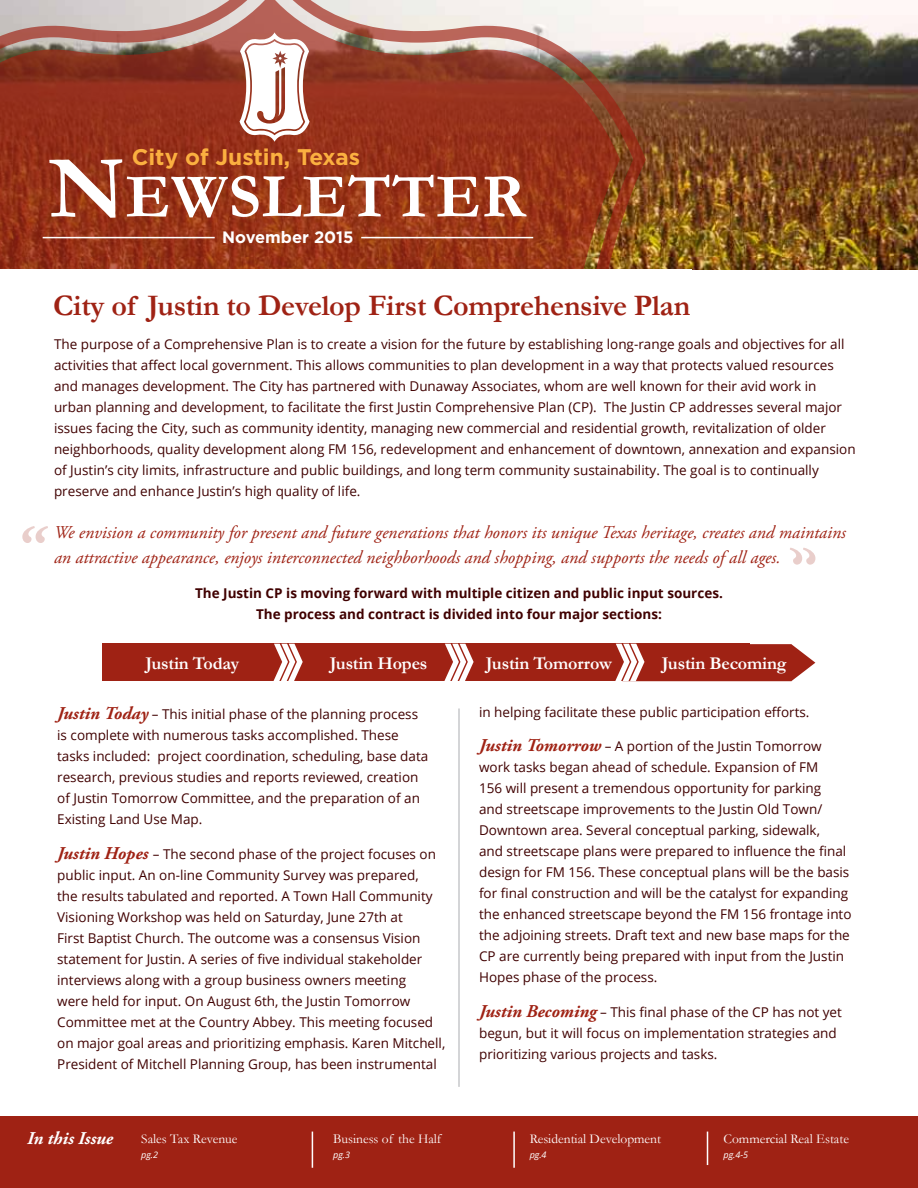
<style>
.page{position:relative;width:918px;height:1188px;background:#fff}
.page>*{position:absolute;margin:0;border:0;box-sizing:border-box;transform-origin:0 0}
.t1{font:700 63px "Garamond";letter-spacing:.015em;color:#fff}
.t2{font:italic 700 61.2px "Adobe Garamond Pro";color:#9f2214}
.t3{font:700 30px "Garamond";letter-spacing:-.01em;color:#9f2214}
.t4{font:700 22.65px "Gotham";color:#fbb040}
.t5{font:italic 18px/25.5px "Adobe Garamond Pro";color:#9f2214}
.t6{font:700 18px "Garamond";letter-spacing:-.01em;color:#fff}
.t7{font:italic 700 18px "Adobe Garamond Pro";color:#fff}
.t8{font:700 16.5px "Gotham";color:#fff}
.t9{font:13.5px/21px "Open Sans";color:#400000}
.t10{font:700 13.5px "Open Sans";color:#400000}
.t11{font:13.5px "Garamond";color:#fff}
.t12{font:italic 9px "Open Sans";color:#fff}
.s1{font-size:89.85px}
.s2{font-family:"Adobe Garamond Pro";font-weight:700;font-style:italic;font-size:18px;color:#9f2214}
</style>
<div class="page">
<img style="left:651px;top:6px;width:267px;height:263px">
<svg style="left:0;top:0;width:625px;height:269px;background:#a04e38"></svg>
<svg style="left:240px;top:32px;width:70px;height:110px"></svg>
<div style="left:0;top:1117px;width:918px;height:71px;background:#9f2214"></div>
<hr style="left:361px;top:237px;width:172px;height:1px;background:#fff">
<hr style="left:43px;top:237px;width:172px;height:1px;background:#fff">
<hr style="left:312px;top:1132px;width:1px;height:36px;background:#fff">
<hr style="left:513px;top:1132px;width:2px;height:36px;background:#fff">
<hr style="left:707px;top:1132px;width:1px;height:33px;background:#fff">
<hr style="left:458px;top:708px;width:2px;height:379px;background:#c7c8ca">
<div style="left:103px;top:644px;width:647px;height:37px;background:#9f2214"></div>
<svg style="left:273px;top:644px;width:30px;height:37px"></svg>
<svg style="left:444px;top:644px;width:30px;height:37px"></svg>
<svg style="left:615px;top:644px;width:200px;height:37px"></svg>
<h3 class="t4" style="left:132px;top:144px;width:230px">City of Justin, Texas</h3>
<h1 class="t1" style="left:49px;top:154px;width:478px"><span class="s1">N</span>EWSLETTER</h1>
<p class="t8" style="left:222px;top:227px;width:133px">November 2015</p>
<h3 class="t3" style="left:53px;top:285px;width:639px">City of Justin to Develop First Comprehensive Plan</h3>
<p class="t9" style="left:54px;top:334px;width:803px">The purpose of a Comprehensive Plan is to create a vision for the future by establishing long-range goals and objectives for all activities that affect local government. This allows communities to plan development in a way that protects valued resources and manages development. The City has partnered with Dunaway Associates, whom are well known for their avid work in urban planning and development, to facilitate the first Justin Comprehensive Plan (CP). The Justin CP addresses several major issues facing the City, such as community identity, managing new commercial and residential growth, revitalization of older neighborhoods, quality development along FM 156, redevelopment and enhancement of downtown, annexation and expansion of Justin’s city limits, infrastructure and public buildings, and long term community sustainability. The goal is to continually preserve and enhance Justin’s high quality of life.</p>
<h3 class="t5" style="left:54px;top:520px;width:793px">We envision a community for present and future generations that honors its unique Texas heritage, creates and maintains an attractive appearance, enjoys interconnected neighborhoods and shopping, and supports the needs of all ages.</h3>
<h2 class="t2" style="left:12px;top:515px;width:31px">“</h2>
<p class="t10" style="left:195px;top:583px;width:529px">The Justin CP is moving forward with multiple citizen and public input sources.</p>
<p class="t10" style="left:256px;top:604px;width:407px">The process and contract is divided into four major sections:</p>
<h3 class="t6" style="left:145px;top:651px;width:95px">Justin Today</h3>
<h3 class="t6" style="left:330px;top:651px;width:99px">Justin Hopes</h3>
<h3 class="t6" style="left:486px;top:651px;width:127px">Justin Tomorrow</h3>
<h3 class="t6" style="left:662px;top:651px;width:126px">Justin Becoming</h3>
<p class="t9" style="left:57px;top:704px;width:373px"><span class="s2">Justin Today</span> – This initial phase of the planning process is complete with numerous tasks accomplished. These tasks included: project coordination, scheduling, base data research, previous studies and reports reviewed, creation of Justin Tomorrow Committee, and the preparation of an Existing Land Use Map.</p>
<p class="t9" style="left:57px;top:843px;width:390px"><span class="s2">Justin Hopes</span> – The second phase of the project focuses on public input. An on-line Community Survey was prepared,<br>the results tabulated and reported. A Town Hall Community Visioning Workshop was held on Saturday, June 27th at<br>First Baptist Church. The outcome was a consensus Vision statement for Justin. A series of five individual stakeholder interviews along with a group business owners meeting<br>were held for input. On August 6th, the Justin Tomorrow Committee met at the Country Abbey. This meeting focused on major goal areas and prioritizing emphasis. Karen Mitchell, President of Mitchell Planning Group, has been instrumental</p>
<p class="t9" style="left:479px;top:701px;width:332px">in helping facilitate these public participation efforts.</p>
<p class="t9" style="left:479px;top:735px;width:374px"><span class="s2">Justin Tomorrow</span> – A portion of the Justin Tomorrow work tasks began ahead of schedule. Expansion of FM<br>156 will present a tremendous opportunity for parking<br>and streetscape improvements to the Justin Old Town/ Downtown area. Several conceptual parking, sidewalk,<br>and streetscape plans were prepared to influence the final design for FM 156. These conceptual plans will be the basis for final construction and will be the catalyst for expanding the enhanced streetscape beyond the FM 156 frontage into the adjoining streets. Draft text and new base maps for the CP are currently being prepared with input from the Justin Hopes phase of the process.</p>
<p class="t9" style="left:479px;top:1001px;width:364px"><span class="s2">Justin Becoming</span> – This final phase of the CP has not yet begun, but it will focus on implementation strategies and prioritizing various projects and tasks.</p>
<h3 class="t7" style="left:27px;top:1128px;width:88px">In this Issue</h3>
<p class="t11" style="left:141px;top:1130px;width:98px">Sales Tax Revenue</p>
<p class="t12" style="left:141px;top:1149px;width:18px">pg.2</p>
<p class="t11" style="left:333px;top:1130px;width:110px">Business of the Half</p>
<p class="t12" style="left:333px;top:1149px;width:18px">pg.3</p>
<p class="t11" style="left:530px;top:1130px;width:133px">Residential Development</p>
<p class="t12" style="left:530px;top:1149px;width:18px">pg.4</p>
<p class="t11" style="left:723px;top:1130px;width:127px">Commercial Real Estate</p>
<p class="t12" style="left:723px;top:1149px;width:26px">pg.4-5</p>
</div>
